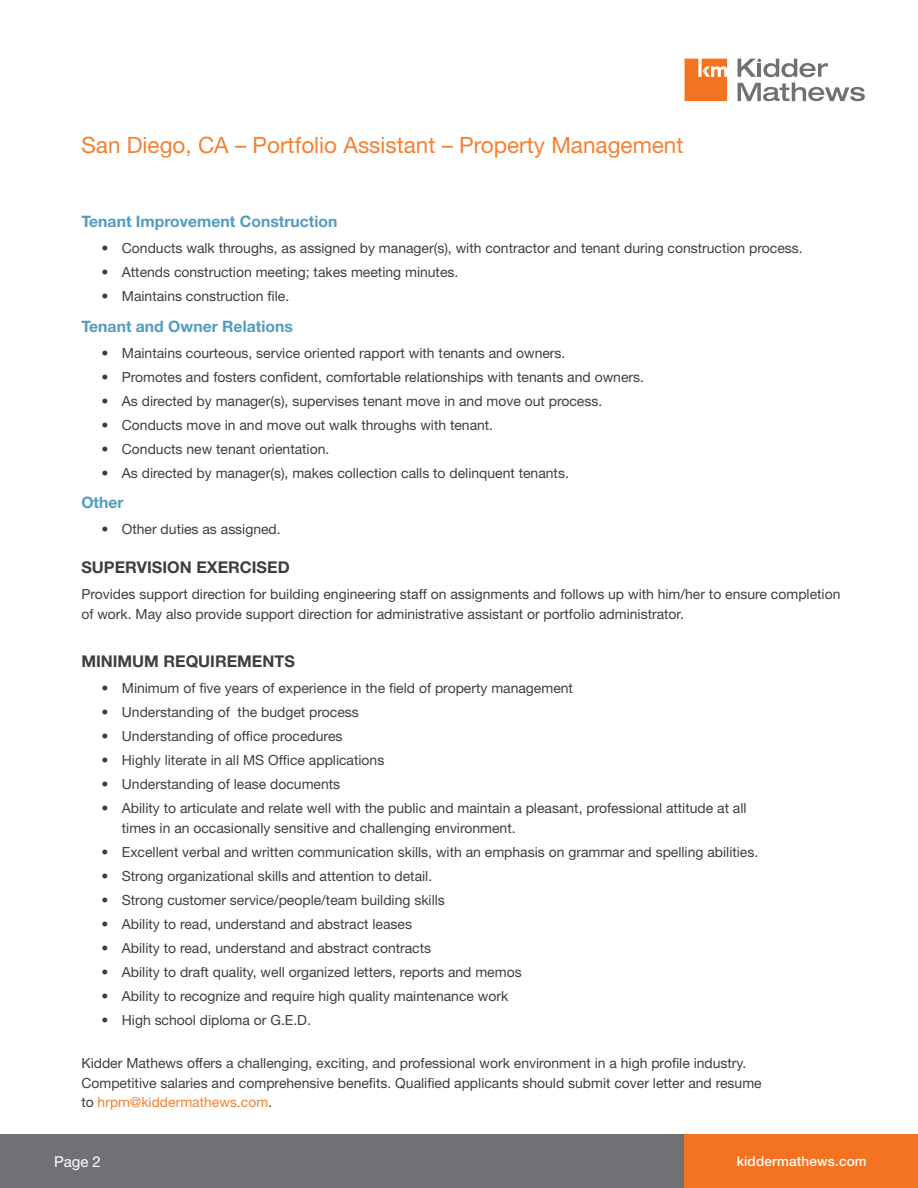
<style>
.page{position:relative;width:918px;height:1188px;background:#fff}
.page>*{position:absolute;margin:0;border:0;box-sizing:border-box;transform-origin:0 0}
.Body_Text{font:22.5px "Helvetica Neue";color:#f48032}
._1st_Level_header{font:700 16.2px "Helvetica Neue";color:#3e3e3f}
._2nd_level_header{font:700 15.75px "Helvetica Neue";color:#529cbe}
.Body_Text-2{font:15px "Helvetica Neue";color:#fff}
.Body_text{font:13.95px/19.5px "Helvetica Neue";color:#3e3e3f}
.t1{font:500 13.5px "Helvetica Neue";letter-spacing:.015em;color:#fff}
.s1{color:#f48032}
</style>
<div class="page">
<svg style="left:685px;top:59px;width:42px;height:42px;background:#f5833a"></svg>
<svg style="left:738px;top:59px;width:127px;height:42px"></svg>
<div style="left:0;top:1134px;width:918px;height:54px;background:#717074"></div>
<div style="left:684px;top:1134px;width:234px;height:54px;background:#f47321"></div>
<p class="Body_Text" style="left:81px;top:131px;width:604px">San Diego, CA – Portfolio Assistant – Property Management</p>
<p class="_2nd_level_header" style="left:81px;top:212px;width:258px">Tenant Improvement Construction</p>
<p class="Body_text" style="left:102px;top:239px;width:703px">• Conducts walk throughs, as assigned by manager(s), with contractor and tenant during construction process.</p>
<p class="Body_text" style="left:102px;top:263px;width:358px">• Attends construction meeting; takes meeting minutes.</p>
<p class="Body_text" style="left:102px;top:287px;width:189px">• Maintains construction file.</p>
<p class="_2nd_level_header" style="left:81px;top:316px;width:213px">Tenant and Owner Relations</p>
<p class="Body_text" style="left:102px;top:343px;width:465px">• Maintains courteous, service oriented rapport with tenants and owners.</p>
<p class="Body_text" style="left:102px;top:367px;width:544px">• Promotes and fosters confident, comfortable relationships with tenants and owners.</p>
<p class="Body_text" style="left:102px;top:391px;width:502px">• As directed by manager(s), supervises tenant move in and move out process.</p>
<p class="Body_text" style="left:102px;top:415px;width:393px">• Conducts move in and move out walk throughs with tenant.</p>
<p class="Body_text" style="left:102px;top:439px;width:229px">• Conducts new tenant orientation.</p>
<p class="Body_text" style="left:102px;top:463px;width:469px">• As directed by manager(s), makes collection calls to delinquent tenants.</p>
<p class="_2nd_level_header" style="left:81px;top:493px;width:44px">Other</p>
<p class="Body_text" style="left:102px;top:519px;width:181px">• Other duties as assigned.</p>
<p class="_1st_Level_header" style="left:81px;top:557px;width:210px">SUPERVISION EXERCISED</p>
<p class="Body_text" style="left:81px;top:585px;width:761px">Provides support direction for building engineering staff on assignments and follows up with him/her to ensure completion of work. May also provide support direction for administrative assistant or portfolio administrator.</p>
<p class="_1st_Level_header" style="left:81px;top:651px;width:215px">MINIMUM REQUIREMENTS</p>
<p class="Body_text" style="left:102px;top:678px;width:473px">• Minimum of five years of experience in the field of property management</p>
<p class="Body_text" style="left:102px;top:702px;width:259px">• Understanding of the budget process</p>
<p class="Body_text" style="left:102px;top:726px;width:242px">• Understanding of office procedures</p>
<p class="Body_text" style="left:102px;top:750px;width:284px">• Highly literate in all MS Office applications</p>
<p class="Body_text" style="left:102px;top:774px;width:240px">• Understanding of lease documents</p>
<p class="Body_text" style="left:122px;top:798px;width:626px;text-indent:-20px">• Ability to articulate and relate well with the public and maintain a pleasant, professional attitude at all times in an occasionally sensitive and challenging environment.</p>
<p class="Body_text" style="left:102px;top:842px;width:658px">• Excellent verbal and written communication skills, with an emphasis on grammar and spelling abilities.</p>
<p class="Body_text" style="left:102px;top:866px;width:332px">• Strong organizational skills and attention to detail.</p>
<p class="Body_text" style="left:102px;top:890px;width:345px">• Strong customer service/people/team building skills</p>
<p class="Body_text" style="left:102px;top:914px;width:312px">• Ability to read, understand and abstract leases</p>
<p class="Body_text" style="left:102px;top:938px;width:331px">• Ability to read, understand and abstract contracts</p>
<p class="Body_text" style="left:102px;top:962px;width:422px">• Ability to draft quality, well organized letters, reports and memos</p>
<p class="Body_text" style="left:102px;top:986px;width:408px">• Ability to recognize and require high quality maintenance work</p>
<p class="Body_text" style="left:102px;top:1010px;width:211px">• High school diploma or G.E.D.</p>
<p class="Body_text" style="left:81px;top:1053px;width:682px">Kidder Mathews offers a challenging, exciting, and professional work environment in a high profile industry.<br>Competitive salaries and comprehensive benefits. Qualified applicants should submit cover letter and resume to <span class="s1">hrpm@kiddermathews.com</span>.</p>
<p class="Body_Text-2" style="left:54px;top:1153px;width:48px">Page 2</p>
<p class="t1" style="left:737px;top:1153px;width:132px">kiddermathews.com</p>
</div>
